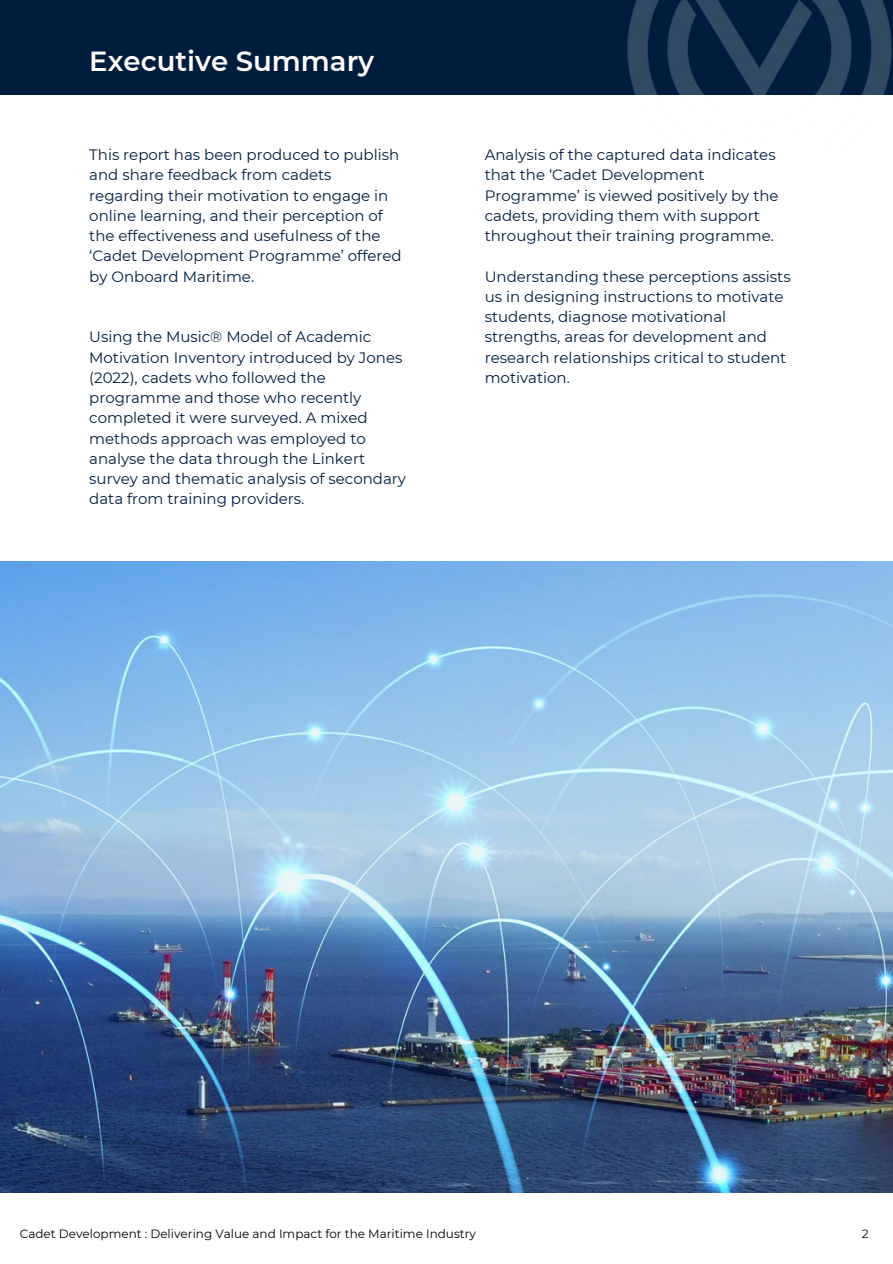
<style>
.page{position:relative;width:893px;height:1264px;background:#fff}
.page>*{position:absolute;margin:0;border:0;box-sizing:border-box;transform-origin:0 0}
.t1{font:600 27.6px "Montserrat";color:#fff}
.t2{font:15px/20.2px "Montserrat";color:#001d3e}
.t3{font:12px "Montserrat";color:#000}
</style>
<div class="page">
<div style="left:0;top:0;width:892px;height:95px;background:#001d3e"></div>
<img style="left:627px;top:0;width:265px;height:95px">
<img style="left:0;top:561px;width:892px;height:631px">
<p class="t1" style="left:89px;top:45px;width:286px">Executive Summary</p>
<p class="t2" style="left:89px;top:145px;width:314px">This report has been produced to publish and share feedback from cadets regarding their motivation to engage in online learning, and their perception of the effectiveness and usefulness of the ‘Cadet Development Programme’ offered by Onboard Maritime.</p>
<p class="t2" style="left:89px;top:327px;width:318px">Using the Music® Model of Academic Motivation Inventory introduced by Jones (2022), cadets who followed the programme and those who recently completed it were surveyed. A mixed methods approach was employed to analyse the data through the Linkert survey and thematic analysis of secondary data from training providers.</p>
<p class="t2" style="left:484px;top:145px;width:295px">Analysis of the captured data indicates that the ‘Cadet Development Programme’ is viewed positively by the cadets, providing them with support throughout their training programme.</p>
<p class="t2" style="left:484px;top:266px;width:307px">Understanding these perceptions assists us in designing instructions to motivate students, diagnose motivational strengths, areas for development and research relationships critical to student motivation.</p>
<p class="t3" style="left:20px;top:1226px;width:457px">Cadet Development : Delivering Value and Impact for the Maritime Industry</p>
<p class="t3" style="left:861px;top:1226px;width:8px">2</p>
</div>
